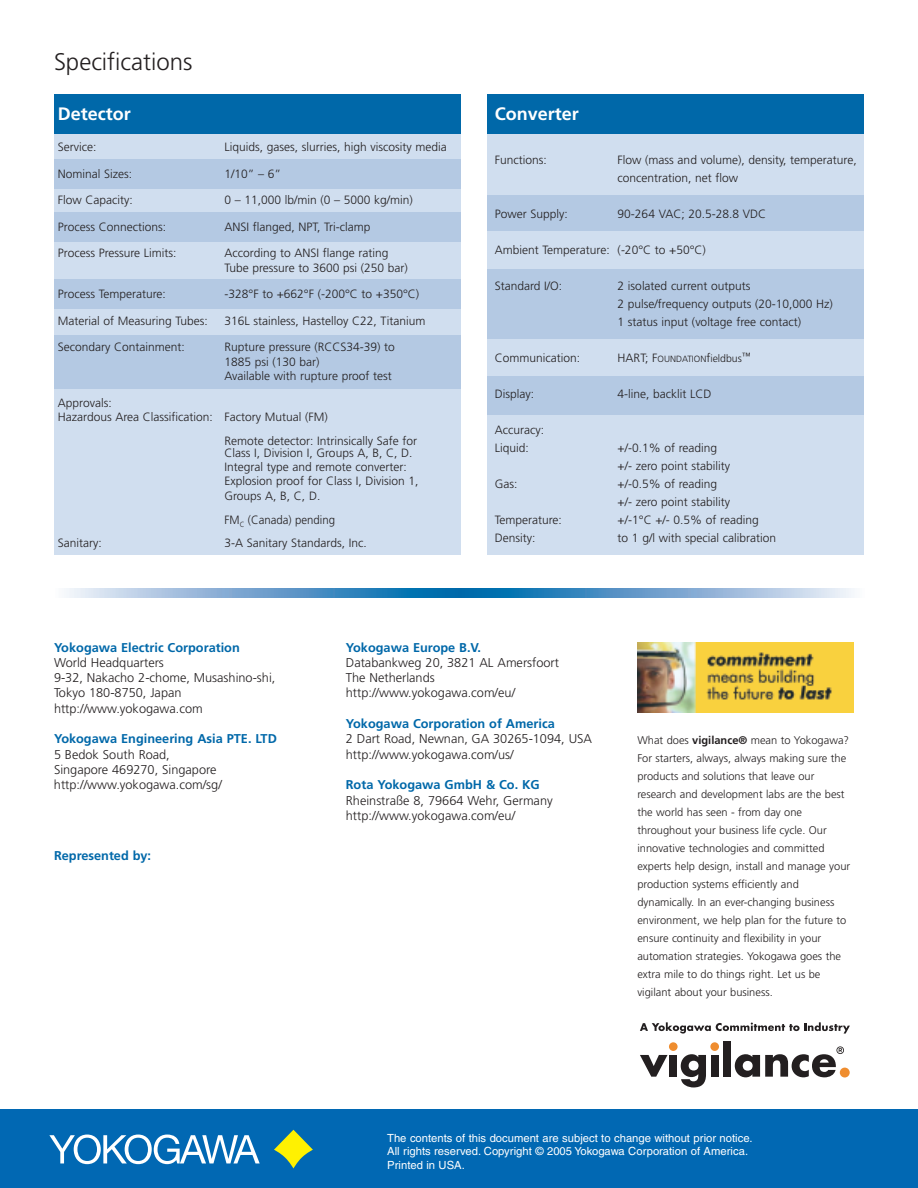
<style>
.page{position:relative;width:918px;height:1188px;background:#fff}
.page>*{position:absolute;margin:0;border:0;box-sizing:border-box;transform-origin:0 0}
.t1{font:300 24px "Frutiger";color:#231f20}
.t2{font:700 18px "Frutiger";color:#fff}
.t3{font:300 12.75px/15.3px "Frutiger";color:#231f20}
.t4{font:700 12.75px "Frutiger";color:#0068a9}
.t5{font:300 12px/14.4px "Frutiger";color:#231f20}
.t6{font:300 12px "Frutiger";color:#231f20;scale:.95 1}
.t7{font:11.25px/13.5px "Helvetica";color:#fff}
.t8{font:300 11.1px/18px "Frutiger";color:#231f20}
.t9{font:300 9px "Frutiger";color:#231f20}
.s1{font-size:12px}
.s2{font-size:10.5px}
.s3{font-weight:700}
</style>
<div class="page">
<div style="left:54px;top:94px;width:407px;height:461px;background:#d0deef"></div>
<div style="left:54px;top:160px;width:407px;height:29px;background:#b4c9e3"></div>
<div style="left:54px;top:212px;width:407px;height:29px;background:#b4c9e3"></div>
<div style="left:54px;top:280px;width:407px;height:29px;background:#b4c9e3"></div>
<div style="left:54px;top:335px;width:407px;height:54px;background:#b4c9e3"></div>
<div style="left:54px;top:95px;width:407px;height:39px;background:#0068a9"></div>
<div style="left:488px;top:94px;width:376px;height:461px;background:#d0deef"></div>
<div style="left:488px;top:94px;width:376px;height:40px;background:#0068a9"></div>
<img style="left:638px;top:642px;width:215px;height:71px">
<svg style="left:640px;top:1055px;width:28px;height:22px"></svg>
<div style="left:669px;top:1055px;width:8px;height:22px;background:#231f20"></div>
<svg style="left:681px;top:1054px;width:25px;height:33px"></svg>
<div style="left:711px;top:1055px;width:8px;height:22px;background:#231f20"></div>
<div style="left:724px;top:1042px;width:7px;height:35px;background:#231f20"></div>
<div style="left:840px;top:1068px;width:10px;height:9px;background:#ef8d2f;border-radius:50%"></div>
<div style="left:669px;top:1042px;width:9px;height:9px;background:#ef8d2f;border-radius:50%"></div>
<div style="left:710px;top:1042px;width:9px;height:9px;background:#ef8d2f;border-radius:50%"></div>
<svg style="left:735px;top:1046px;width:109px;height:31px"></svg>
<svg style="left:640px;top:1022px;width:210px;height:12px"></svg>
<div style="left:488px;top:196px;width:376px;height:35px;background:#b4c9e3"></div>
<div style="left:488px;top:269px;width:376px;height:70px;background:#b4c9e3"></div>
<div style="left:488px;top:376px;width:376px;height:38px;background:#b4c9e3"></div>
<div style="left:349px;top:588px;width:222px;height:9px;background:#3083bc"></div>
<div style="left:357px;top:588px;width:206px;height:9px;background:#2c81bb"></div>
<div style="left:362px;top:588px;width:196px;height:9px;background:#2880ba"></div>
<div style="left:368px;top:588px;width:184px;height:9px;background:#237eb9"></div>
<div style="left:375px;top:588px;width:170px;height:9px;background:#1f7db8"></div>
<div style="left:379px;top:588px;width:162px;height:9px;background:#1b7bb7"></div>
<div style="left:386px;top:588px;width:148px;height:9px;background:#177ab6"></div>
<div style="left:390px;top:588px;width:140px;height:9px;background:#1278b5"></div>
<div style="left:395px;top:588px;width:130px;height:9px;background:#0e77b4"></div>
<div style="left:400px;top:588px;width:120px;height:9px;background:#0976b3"></div>
<div style="left:405px;top:588px;width:110px;height:9px;background:#0475b2"></div>
<div style="left:409px;top:588px;width:102px;height:9px;background:#0074b1"></div>
<div style="left:424px;top:588px;width:72px;height:9px;background:#0070af"></div>
<div style="left:443px;top:588px;width:34px;height:9px;background:#006cac"></div>
<div style="left:0;top:1109px;width:918px;height:79px;background:#0168b3"></div>
<svg style="left:49px;top:1135px;width:211px;height:29px"></svg>
<svg style="left:274px;top:1130px;width:39px;height:38px"></svg>
<h1 class="t1" style="left:54px;top:52px;width:140px">Specifications</h1>
<h2 class="t2" style="left:58px;top:107px;width:74px">Detector</h2>
<p class="t5" style="left:58px;top:141px;width:40px">Service:</p>
<p class="t5" style="left:225px;top:141px;width:224px">Liquids, gases, slurries, high viscosity media</p>
<p class="t5" style="left:58px;top:167px;width:76px">Nominal Sizes:</p>
<p class="t5" style="left:225px;top:167px;width:58px">1/10” – 6”</p>
<p class="t5" style="left:58px;top:194px;width:77px">Flow Capacity:</p>
<p class="t5" style="left:225px;top:194px;width:190px">0 – 11,000 lb/min (0 – 5000 kg/min)</p>
<p class="t5" style="left:58px;top:220px;width:110px">Process Connections:</p>
<p class="t5" style="left:225px;top:220px;width:147px">ANSI flanged, NPT, Tri-clamp</p>
<p class="t5" style="left:58px;top:247px;width:120px">Process Pressure Limits:</p>
<p class="t5" style="left:225px;top:247px;width:185px">According to ANSI flange rating<br>Tube pressure to 3600 psi (250 bar)</p>
<p class="t5" style="left:58px;top:288px;width:109px">Process Temperature:</p>
<p class="t5" style="left:225px;top:288px;width:196px">-328°F to +662°F (-200°C to +350°C)</p>
<p class="t5" style="left:58px;top:314px;width:151px">Material of Measuring Tubes:</p>
<p class="t5" style="left:225px;top:314px;width:202px">316L stainless, Hastelloy C22, Titanium</p>
<p class="t5" style="left:58px;top:341px;width:129px">Secondary Containment:</p>
<p class="t5" style="left:225px;top:341px;width:172px">Rupture pressure (RCCS34-39) to<br>1885 psi (130 bar)<br>Available with rupture proof test</p>
<p class="t5" style="left:58px;top:396px;width:271px">Approvals:<br>Hazardous Area Classification: Factory Mutual (FM)</p>
<p class="t5" style="left:225px;top:436px;width:194px;line-height:11.6px">Remote detector: Intrinsically Safe for<br>Class I, Division I, Groups A, B, C, D.</p>
<p class="t5" style="left:225px;top:461px;width:195px">Integral type and remote converter:<br>Explosion proof for Class I, Division 1,<br>Groups A, B, C, D.</p>
<p class="t6" style="left:225px;top:515px;width:118px">FM<sub>C</sub> (Canada) pending</p>
<p class="t5" style="left:58px;top:537px;width:45px">Sanitary:</p>
<p class="t5" style="left:225px;top:537px;width:144px">3-A Sanitary Standards, Inc.</p>
<h2 class="t2" style="left:495px;top:107px;width:86px">Converter</h2>
<p class="t5" style="left:495px;top:154px;width:54px">Functions:</p>
<p class="t5" style="left:618px;top:152px;width:241px;line-height:18px">Flow (mass and volume), density, temperature, concentration, net flow</p>
<p class="t5" style="left:495px;top:208px;width:75px">Power Supply:</p>
<p class="t5" style="left:618px;top:208px;width:150px">90-264 VAC; 20.5-28.8 VDC</p>
<p class="t5" style="left:495px;top:244px;width:212px">Ambient Temperature: (-20°C to +50°C)</p>
<p class="t5" style="left:495px;top:280px;width:69px">Standard I/O:</p>
<p class="t5" style="left:618px;top:278px;width:217px;line-height:18px">2 isolated current outputs<br>2 pulse/frequency outputs (20-10,000 Hz)<br>1 status input (voltage free contact)</p>
<p class="t5" style="left:495px;top:352px;width:87px">Communication:</p>
<p class="t9" style="left:618px;top:356px;width:135px"><span class="s1">HART; F</span>OUNDATION<span class="s1">f</span><span class="s2">ieldbus</span>™</p>
<p class="t5" style="left:495px;top:388px;width:41px">Display:</p>
<p class="t5" style="left:618px;top:388px;width:96px">4-line, backlit LCD</p>
<p class="t5" style="left:495px;top:422px;width:51px;line-height:18px">Accuracy:<br>Liquid:</p>
<p class="t5" style="left:618px;top:440px;width:114px;line-height:18px">+/-0.1% of reading +/- zero point stability</p>
<p class="t5" style="left:495px;top:478px;width:24px">Gas:</p>
<p class="t5" style="left:618px;top:476px;width:114px;line-height:18px">+/-0.5% of reading +/- zero point stability</p>
<p class="t5" style="left:495px;top:514px;width:69px">Temperature:</p>
<p class="t5" style="left:618px;top:514px;width:143px">+/-1°C +/- 0.5% of reading</p>
<p class="t5" style="left:495px;top:532px;width:42px">Density:</p>
<p class="t5" style="left:618px;top:532px;width:160px">to 1 g/l with special calibration</p>
<p class="t4" style="left:54px;top:642px;width:187px">Yokogawa Electric Corporation</p>
<p class="t3" style="left:54px;top:656px;width:223px">World Headquarters<br>9-32, Nakacho 2-chome, Musashino-shi,<br>Tokyo 180-8750, Japan http://www.yokogawa.com</p>
<p class="t4" style="left:54px;top:734px;width:224px">Yokogawa Engineering Asia PTE. LTD</p>
<p class="t3" style="left:54px;top:748px;width:169px">5 Bedok South Road,<br>Singapore 469270, Singapore http://www.yokogawa.com/sg/</p>
<p class="t4" style="left:54px;top:851px;width:99px">Represented by:</p>
<p class="t4" style="left:346px;top:642px;width:137px">Yokogawa Europe B.V.</p>
<p class="t3" style="left:346px;top:656px;width:215px">Databankweg 20, 3821 AL Amersfoort<br>The Netherlands http://www.yokogawa.com/eu/</p>
<p class="t4" style="left:346px;top:718px;width:210px">Yokogawa Corporation of America</p>
<p class="t3" style="left:346px;top:732px;width:248px">2 Dart Road, Newnan, GA 30265-1094, USA http://www.yokogawa.com/us/</p>
<p class="t4" style="left:346px;top:780px;width:195px">Rota Yokogawa GmbH &amp; Co. KG</p>
<p class="t3" style="left:346px;top:793px;width:208px">Rheinstraße 8, 79664 Wehr, Germany http://www.yokogawa.com/eu/</p>
<p class="t8" style="left:637px;top:732px;width:214px">What does <span class="s3">vigilance®</span> mean to Yokogawa?<br>For starters, always, always making sure the products and solutions that leave our research and development labs are the best the world has seen - from day one throughout your business life cycle. Our innovative technologies and committed experts help design, install and manage your production systems efficiently and dynamically. In an ever-changing business environment, we help plan for the future to ensure continuity and flexibility in your automation strategies. Yokogawa goes the extra mile to do things right. Let us be vigilant about your business.</p>
<p class="t7" style="left:387px;top:1132px;width:367px">The contents of this document are subject to change without prior notice.<br>All rights reserved. Copyright © 2005 Yokogawa Corporation of America.<br>Printed in USA.</p>
</div>
